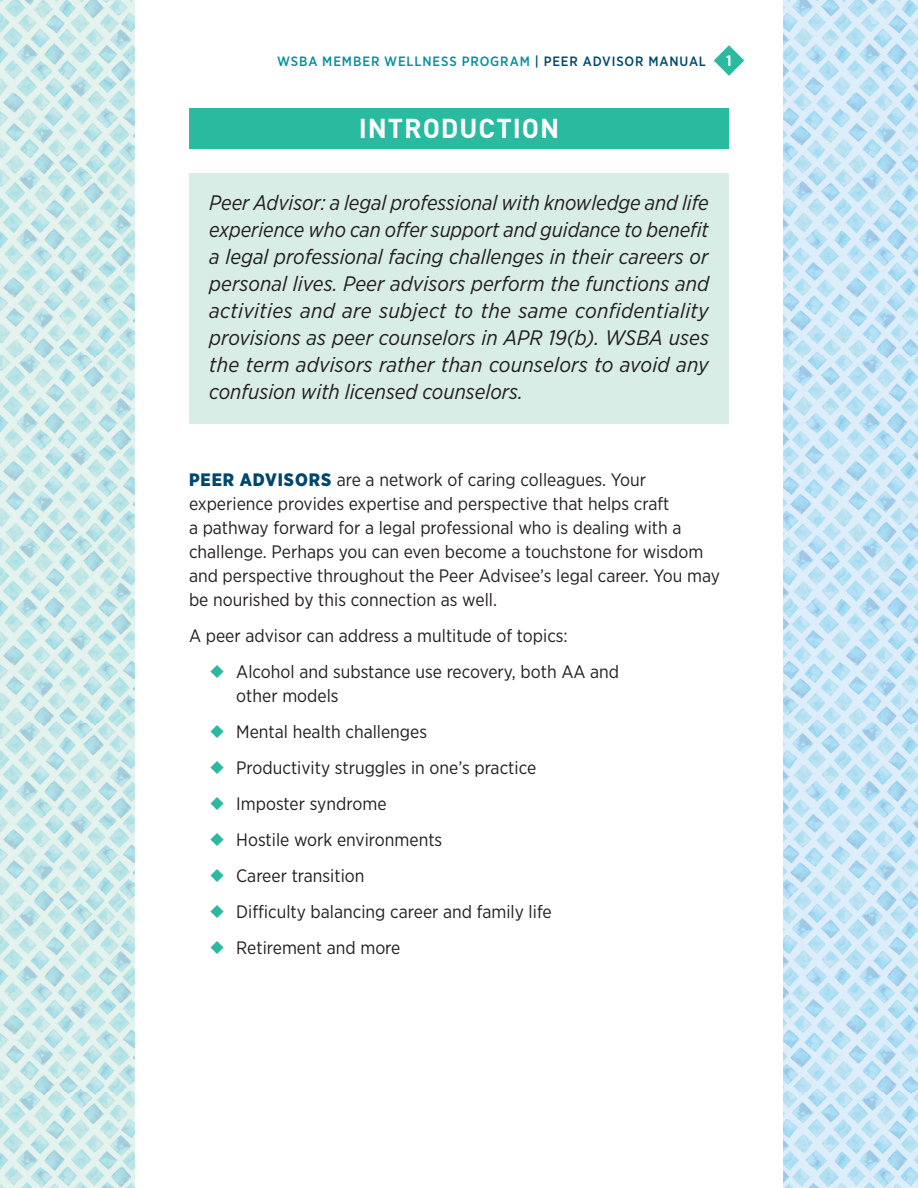
<style>
.page{position:relative;width:918px;height:1188px;background:#fff}
.page>*{position:absolute;margin:0;border:0;box-sizing:border-box;transform-origin:0 0}
.H2_Bar{font:700 27px "DINOT";letter-spacing:.03em;color:#fff}
.Deck{font:italic 21px/27px "Gotham Narrow";color:#231f20;text-align:justify}
.P1_Drop_Cap_2{font:18px/24px "Gotham Narrow";color:#231f20}
.P1{font:18px "Gotham Narrow";color:#231f20}
.t1{font:700 15px "Gotham Narrow";color:#fff}
.t2{font:500 13.5px "Gotham Narrow";letter-spacing:.065em;color:#00909a}
.s1{color:#00476e}
.s2{font-weight:900;color:#00476e}
.s3{color:#29ba9f}
</style>
<div class="page">
<svg style="left:714px;top:45px;width:30px;height:31px"></svg>
<img style="left:783px;top:0;width:135px;height:1188px">
<img style="left:0;top:0;width:135px;height:1188px">
<div style="left:189px;top:108px;width:540px;height:41px;background:#29ba9f"></div>
<div style="left:189px;top:173px;width:540px;height:250px;background:#d9ede7"></div>
<p class="t2" style="left:277px;top:53px;width:430px">WSBA MEMBER WELLNESS PROGRAM <span class="s1">| PEER ADVISOR MANUAL</span></p>
<p class="t1" style="left:726px;top:51px;width:7px">1</p>
<p class="H2_Bar" style="left:359px;top:111px;width:202px">INTRODUCTION</p>
<p class="Deck" style="left:209px;top:189px;width:501px">Peer Advisor: a legal professional with knowledge and life experience who can offer support and guidance to benefit a legal professional facing challenges in their careers or personal lives. Peer advisors perform the functions and activities and are subject to the same confidentiality provisions as peer counselors in APR 19(b). WSBA uses the term advisors rather than counselors to avoid any confusion with licensed counselors.</p>
<p class="P1_Drop_Cap_2" style="left:189px;top:467px;width:533px"><span class="s2">PEER ADVISORS</span> are a network of caring colleagues. Your experience provides expertise and perspective that helps craft<br>a pathway forward for a legal professional who is dealing with a challenge. Perhaps you can even become a touchstone for wisdom and perspective throughout the Peer Advisee’s legal career. You may be nourished by this connection as well.</p>
<p class="P1" style="left:189px;top:625px;width:380px">A peer advisor can address a multitude of topics:</p>
<p class="P1_Drop_Cap_2" style="left:236px;top:659px;width:384px;text-indent:-27px"><span class="s3">○</span> Alcohol and substance use recovery, both AA and other models</p>
<p class="P1_Drop_Cap_2" style="left:209px;top:719px;width:219px"><span class="s3">○</span> Mental health challenges</p>
<p class="P1_Drop_Cap_2" style="left:209px;top:755px;width:329px"><span class="s3">○</span> Productivity struggles in one’s practice</p>
<p class="P1_Drop_Cap_2" style="left:209px;top:791px;width:179px"><span class="s3">○</span> Imposter syndrome</p>
<p class="P1_Drop_Cap_2" style="left:209px;top:827px;width:235px"><span class="s3">○</span> Hostile work environments</p>
<p class="P1_Drop_Cap_2" style="left:209px;top:863px;width:157px"><span class="s3">○</span> Career transition</p>
<p class="P1_Drop_Cap_2" style="left:209px;top:899px;width:344px"><span class="s3">○</span> Difficulty balancing career and family life</p>
<p class="P1_Drop_Cap_2" style="left:209px;top:935px;width:193px"><span class="s3">○</span> Retirement and more</p>
</div>
